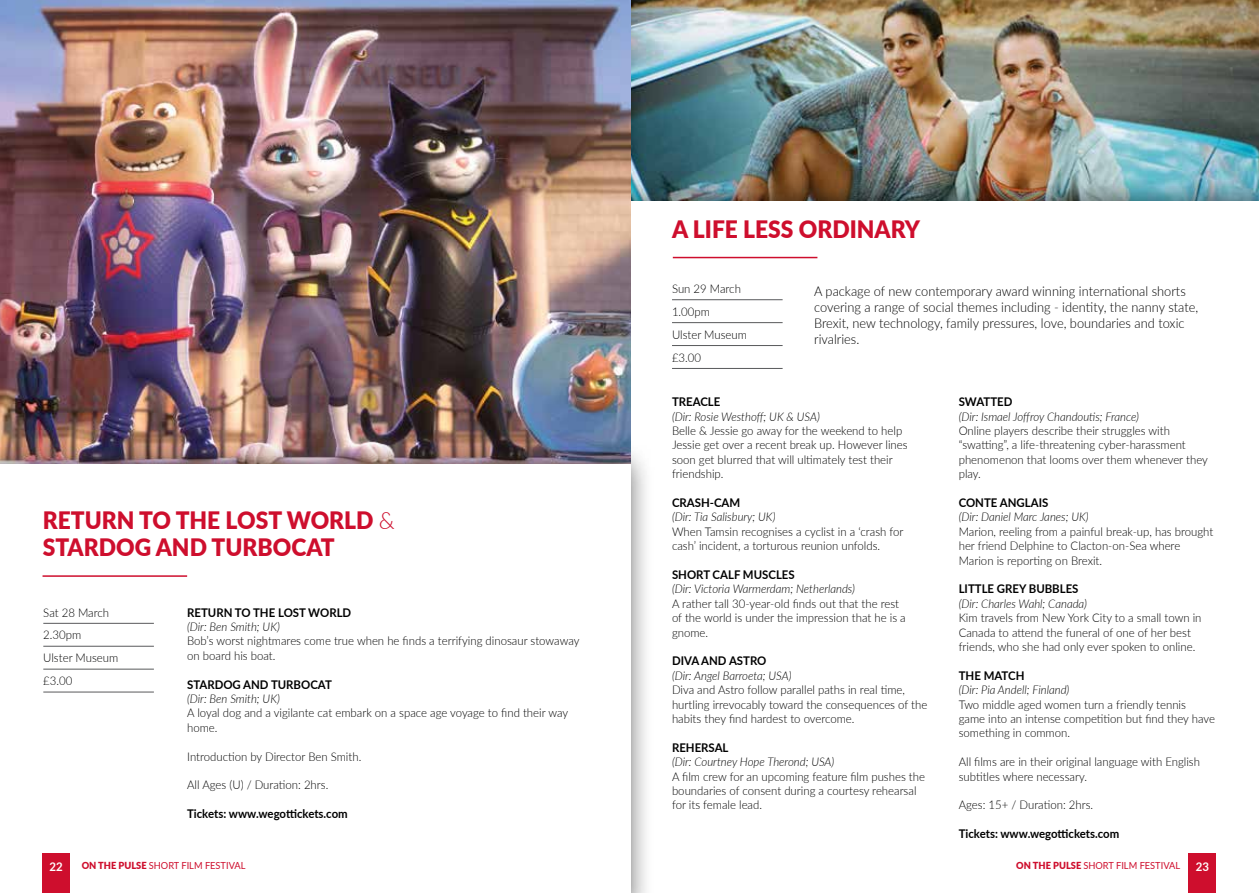
<style>
.page{position:relative;width:1259px;height:893px;background:#fff}
.page>*{position:absolute;margin:0;border:0;box-sizing:border-box;transform-origin:0 0}
.t1{font:900 24px/27px "Lato";color:#ce0e2d;scale:.95 1}
.t2{font:300 13.5px/16.2px "Lato";color:#000;scale:.95 1}
.t3{font:300 12px/14.4px "Lato";color:#000;scale:.95 1}
.t4{font:italic 300 12px "Lato";color:#000;scale:.95 1}
.t5{font:700 12px "Lato";color:#000;scale:.95 1}
.t6{font:700 12px "Lato";color:#fff;scale:.95 1}
.t7{font:9.75px "Lato";color:#ce0e2d;scale:.95 1}
.s1{font-weight:300}
.s2{font-weight:900}
</style>
<div class="page">
<img style="left:630px;top:0;width:629px;height:178px">
<div style="left:606px;top:178px;width:653px;height:715px;background:#000;opacity:.6"></div>
<div style="left:630px;top:202px;width:629px;height:691px;background:#fff"></div>
<hr style="left:673px;top:257px;width:144px;height:1px;background:#ce0e2d">
<hr style="left:672px;top:299px;width:110px;height:1px;background:#58595b">
<hr style="left:672px;top:322px;width:110px;height:1px;background:#58595b">
<hr style="left:672px;top:345px;width:110px;height:1px;background:#58595b">
<hr style="left:672px;top:368px;width:110px;height:1px;background:#58595b">
<img style="left:0;top:0;width:630px;height:440px">
<div style="left:0;top:440px;width:654px;height:453px;background:#000;opacity:.6"></div>
<div style="left:0;top:464px;width:630px;height:429px;background:#fff"></div>
<hr style="left:43px;top:623px;width:111px;height:1px;background:#58595b">
<hr style="left:43px;top:646px;width:111px;height:1px;background:#58595b">
<hr style="left:43px;top:669px;width:111px;height:1px;background:#58595b">
<hr style="left:43px;top:692px;width:111px;height:1px;background:#58595b">
<hr style="left:43px;top:575px;width:144px;height:2px;background:#ce0e2d">
<div style="left:1188px;top:853px;width:28px;height:40px;background:#ce0e2d"></div>
<div style="left:43px;top:853px;width:27px;height:40px;background:#ce0e2d"></div>
<h1 class="t1" style="left:672px;top:215px;width:262px">A LIFE LESS ORDINARY</h1>
<h1 class="t1" style="left:43px;top:505px;width:372px">RETURN TO THE LOST WORLD <span class="s1">&amp;<br></span>STARDOG AND TURBOCAT</h1>
<p class="t3" style="left:43px;top:600px;width:80px;line-height:23px">Sat 28 March<br>2.30pm<br>Ulster Museum £3.00</p>
<p class="t5" style="left:187px;top:603px;width:174px">RETURN TO THE LOST WORLD</p>
<p class="t4" style="left:187px;top:618px;width:99px">(Dir: Ben Smith; UK)</p>
<p class="t3" style="left:187px;top:633px;width:414px">Bob’s worst nightmares come true when he finds a terrifying dinosaur stowaway on board his boat.</p>
<p class="t5" style="left:187px;top:675px;width:154px">STARDOG AND TURBOCAT</p>
<p class="t4" style="left:187px;top:690px;width:99px">(Dir: Ben Smith; UK)</p>
<p class="t3" style="left:187px;top:705px;width:402px">A loyal dog and a vigilante cat embark on a space age voyage to find their way home.</p>
<p class="t3" style="left:187px;top:749px;width:185px">Introduction by Director Ben Smith.</p>
<p class="t3" style="left:187px;top:777px;width:150px">All Ages (U) / Duration: 2hrs.</p>
<p class="t5" style="left:187px;top:805px;width:171px">Tickets: www.wegottickets.com</p>
<p class="t3" style="left:672px;top:277px;width:80px;line-height:23px">Sun 29 March<br>1.00pm<br>Ulster Museum £3.00</p>
<p class="t2" style="left:814px;top:282px;width:406px">A package of new contemporary award winning international shorts covering a range of social themes including - identity, the nanny state, Brexit, new technology, family pressures, love, boundaries and toxic rivalries.</p>
<p class="t5" style="left:672px;top:393px;width:52px">TREACLE</p>
<p class="t4" style="left:672px;top:408px;width:157px">(Dir: Rosie Westhoff; UK &amp; USA)</p>
<p class="t3" style="left:672px;top:423px;width:249px">Belle &amp; Jessie go away for the weekend to help Jessie get over a recent break up. However lines soon get blurred that will ultimately test their friendship.</p>
<p class="t5" style="left:672px;top:494px;width:73px">CRASH-CAM</p>
<p class="t4" style="left:672px;top:509px;width:110px">(Dir: Tia Salisbury; UK)</p>
<p class="t3" style="left:672px;top:524px;width:245px">When Tamsin recognises a cyclist in a ‘crash for cash’ incident, a torturous reunion unfolds.</p>
<p class="t5" style="left:672px;top:566px;width:131px">SHORT CALF MUSCLES</p>
<p class="t4" style="left:672px;top:581px;width:194px">(Dir: Victoria Warmerdam; Netherlands)</p>
<p class="t3" style="left:672px;top:596px;width:247px">A rather tall 30-year-old finds out that the rest of the world is under the impression that he is a gnome.</p>
<p class="t5" style="left:672px;top:652px;width:101px">DIVA AND ASTRO</p>
<p class="t4" style="left:672px;top:667px;width:127px">(Dir: Angel Barroeta; USA)</p>
<p class="t3" style="left:672px;top:682px;width:270px">Diva and Astro follow parallel paths in real time, hurtling irrevocably toward the consequences of the habits they find hardest to overcome.</p>
<p class="t5" style="left:672px;top:739px;width:61px">REHERSAL</p>
<p class="t4" style="left:672px;top:753px;width:172px">(Dir: Courtney Hope Therond; USA)</p>
<p class="t3" style="left:672px;top:769px;width:268px">A film crew for an upcoming feature film pushes the boundaries of consent during a courtesy rehearsal for its female lead.</p>
<p class="t5" style="left:958px;top:393px;width:58px">SWATTED</p>
<p class="t4" style="left:958px;top:408px;width:191px">(Dir: Ismael Joffroy Chandoutis; France)</p>
<p class="t3" style="left:958px;top:423px;width:264px">Online players describe their struggles with “swatting”, a life-threatening cyber-harassment phenomenon that looms over them whenever they play.</p>
<p class="t5" style="left:958px;top:494px;width:96px">CONTE ANGLAIS</p>
<p class="t4" style="left:958px;top:509px;width:138px">(Dir: Daniel Marc Janes; UK)</p>
<p class="t3" style="left:958px;top:524px;width:269px">Marion, reeling from a painful break-up, has brought her friend Delphine to Clacton-on-Sea where<br>Marion is reporting on Brexit.</p>
<p class="t5" style="left:958px;top:580px;width:128px">LITTLE GREY BUBBLES</p>
<p class="t4" style="left:958px;top:595px;width:137px">(Dir: Charles Wahl; Canada)</p>
<p class="t3" style="left:958px;top:610px;width:257px">Kim travels from New York City to a small town in<br>Canada to attend the funeral of one of her best friends, who she had only ever spoken to online.</p>
<p class="t5" style="left:958px;top:667px;width:71px">THE MATCH</p>
<p class="t4" style="left:958px;top:681px;width:118px">(Dir: Pia Andell; Finland)</p>
<p class="t3" style="left:958px;top:697px;width:271px">Two middle aged women turn a friendly tennis game into an intense competition but find they have something in common.</p>
<p class="t3" style="left:958px;top:754px;width:255px">All films are in their original language with English subtitles where necessary.</p>
<p class="t3" style="left:958px;top:797px;width:143px">Ages: 15+ / Duration: 2hrs.</p>
<p class="t5" style="left:958px;top:825px;width:171px">Tickets: www.wegottickets.com</p>
<p class="t6" style="left:50px;top:857px;width:15px">22</p>
<p class="t7" style="left:82px;top:858px;width:174px"><span class="s2">ON THE PULSE</span> SHORT FILM FESTIVAL</p>
<p class="t7" style="left:1016px;top:858px;width:174px"><span class="s2">ON THE PULSE</span> SHORT FILM FESTIVAL</p>
<p class="t6" style="left:1195px;top:857px;width:15px">23</p>
</div>
